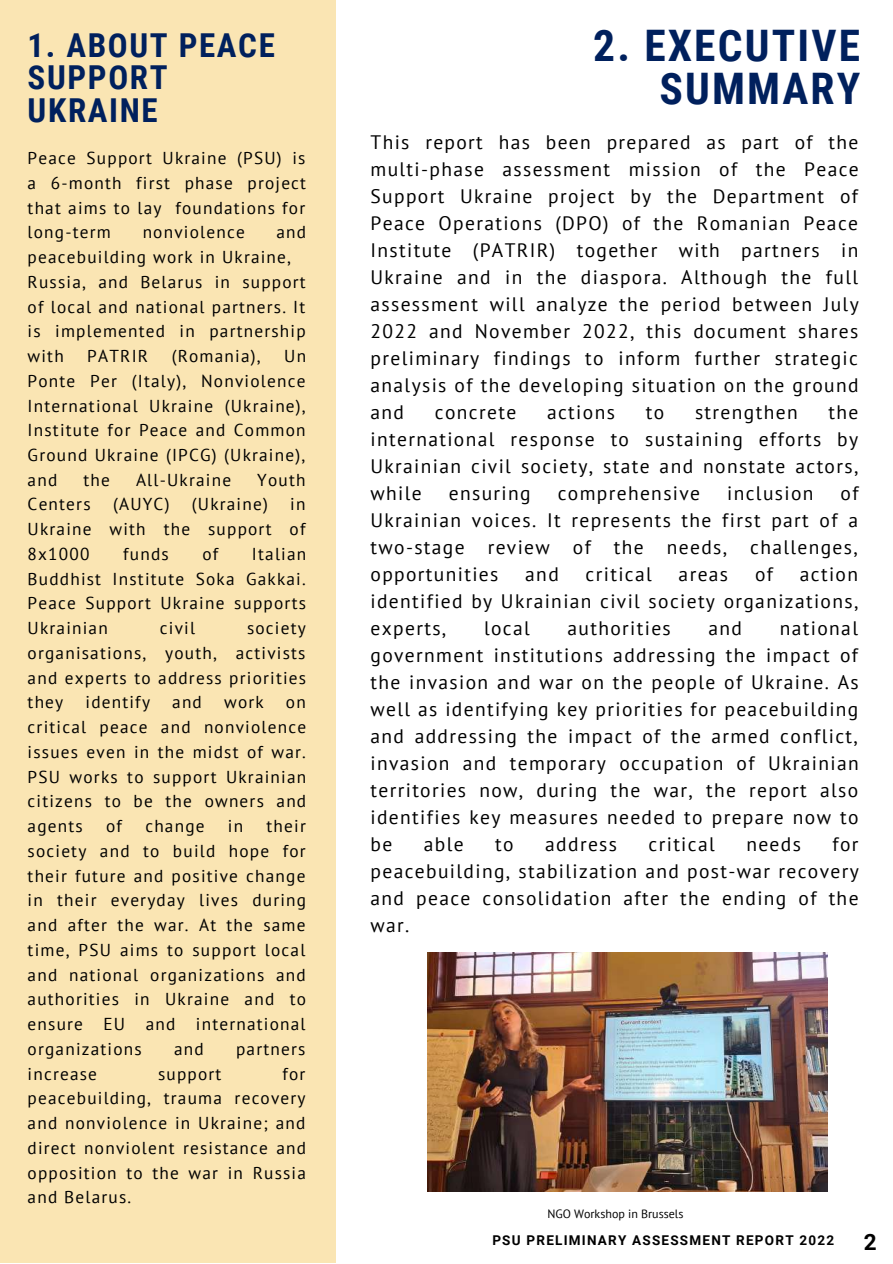
<style>
.page{position:relative;width:893px;height:1264px;background:#fff}
.page>*{position:absolute;margin:0;border:0;box-sizing:border-box;transform-origin:0 0}
.t1{font:700 43.5px/42.8px "Roboto Condensed";letter-spacing:.05em;color:#00205d;text-align:right}
.t2{font:700 33px/32.5px "Roboto Condensed";letter-spacing:.05em;color:#00205d}
.t3{font:700 22.5px "Roboto";color:#000}
.t4{font:19.5px/27px "PT Sans";letter-spacing:.07em;color:#000;text-align:justify}
.t5{font:17.25px/24.8px "PT Sans";letter-spacing:.07em;color:#000;text-align:justify}
.t6{font:700 13.5px "Roboto";letter-spacing:.09em;color:#000}
.t7{font:12px "PT Sans";color:#000}
</style>
<div class="page">
<div style="left:0;top:0;width:335px;height:1262px;background:#fae5b3"></div>
<img style="left:427px;top:952px;width:400px;height:239px">
<h2 class="t2" style="left:28px;top:29px;width:249px">1. ABOUT PEACE<br>SUPPORT<br>UKRAINE</h2>
<p class="t5" style="left:28px;top:145px;width:280px">Peace Support Ukraine (PSU) is a 6-month first phase project that aims to lay foundations for long-term</p>
<p class="t5" style="left:143px;top:219px;width:104px">nonviolence</p>
<p class="t5" style="left:28px;top:219px;width:280px;text-align:left;text-indent:249px">and peacebuilding work in Ukraine,<br>Russia, and Belarus in support of local and national partners. It is implemented in partnership with</p>
<p class="t5" style="left:87px;top:343px;width:62px">PATRIR</p>
<p class="t5" style="left:172px;top:343px;width:90px">(Romania),</p>
<p class="t5" style="left:28px;top:343px;width:280px;text-indent:256px">Un Ponte Per (Italy), Nonviolence International Ukraine (Ukraine), Institute for Peace and Common Ground Ukraine (IPCG) (Ukraine), and</p>
<p class="t5" style="left:83px;top:467px;width:28px">the</p>
<p class="t5" style="left:136px;top:467px;width:97px">All-Ukraine</p>
<p class="t5" style="left:257px;top:467px;width:50px">Youth</p>
<p class="t5" style="left:28px;top:491px;width:64px">Centers</p>
<p class="t5" style="left:113px;top:491px;width:58px">(AUYC)</p>
<p class="t5" style="left:192px;top:491px;width:77px">(Ukraine)</p>
<p class="t5" style="left:28px;top:491px;width:279px;text-indent:263px">in Ukraine with the support of 8x1000</p>
<p class="t5" style="left:28px;top:541px;width:280px;text-indent:224px">Italian Buddhist Institute Soka Gakkai.<br>Peace Support Ukraine supports Ukrainian</p>
<p class="t5" style="left:123px;top:541px;width:47px">funds</p>
<p class="t5" style="left:202px;top:541px;width:17px">of</p>
<p class="t5" style="left:28px;top:615px;width:280px;text-indent:219px">society organisations, youth, activists and experts to address priorities they</p>
<p class="t5" style="left:160px;top:615px;width:37px">civil</p>
<p class="t5" style="left:85px;top:689px;width:66px">identify</p>
<p class="t5" style="left:172px;top:689px;width:31px">and</p>
<p class="t5" style="left:224px;top:689px;width:41px">work</p>
<p class="t5" style="left:28px;top:689px;width:280px;text-indent:258px">on critical peace and nonviolence issues even in the midst of war.<br>PSU works to support Ukrainian citizens to be the owners and agents</p>
<p class="t5" style="left:28px;top:813px;width:280px;text-indent:239px">their society and to build hope for their future and positive change in their everyday lives during and after the war. At the same time, PSU aims to support local and national organizations and authorities in Ukraine and to ensure EU and international organizations</p>
<p class="t5" style="left:106px;top:813px;width:17px">of</p>
<p class="t5" style="left:145px;top:813px;width:61px">change</p>
<p class="t5" style="left:228px;top:813px;width:17px">in</p>
<p class="t5" style="left:174px;top:1036px;width:31px">and</p>
<p class="t5" style="left:236px;top:1036px;width:71px">partners</p>
<p class="t5" style="left:28px;top:1060px;width:71px">increase</p>
<p class="t5" style="left:158px;top:1060px;width:65px">support</p>
<p class="t5" style="left:28px;top:1060px;width:280px;text-indent:255px">for peacebuilding, trauma recovery and nonviolence in Ukraine; and direct nonviolent resistance and opposition to the war in Russia and Belarus.</p>
<h1 class="t1" style="left:593px;top:25px;width:268px">2. EXECUTIVE<br>SUMMARY</h1>
<p class="t4" style="left:370px;top:128px;width:489px">This report has been prepared as part of the multi-phase assessment mission of the Peace Support Ukraine project by the Department of Peace Operations (DPO) of the Romanian Peace Institute (PATRIR) together with partners in Ukraine and in the diaspora. Although the full assessment will analyze the period between July 2022 and November 2022, this document shares preliminary findings to inform further strategic analysis of the developing situation on the ground and</p>
<p class="t4" style="left:435px;top:398px;width:83px">concrete</p>
<p class="t4" style="left:547px;top:398px;width:69px">actions</p>
<p class="t4" style="left:645px;top:398px;width:20px">to</p>
<p class="t4" style="left:695px;top:398px;width:104px">strengthen</p>
<p class="t4" style="left:370px;top:398px;width:489px;text-indent:458px">the international response to sustaining efforts by Ukrainian civil society, state and nonstate actors, while</p>
<p class="t4" style="left:449px;top:479px;width:83px">ensuring</p>
<p class="t4" style="left:557px;top:479px;width:144px">comprehensive</p>
<p class="t4" style="left:727px;top:479px;width:88px">inclusion</p>
<p class="t4" style="left:370px;top:479px;width:489px;text-indent:470px">of Ukrainian voices. It represents the first part of a two-stage review of the needs, challenges, opportunities</p>
<p class="t4" style="left:370px;top:560px;width:489px;text-indent:429px">action identified by Ukrainian civil society organizations, experts,</p>
<p class="t4" style="left:525px;top:560px;width:35px">and</p>
<p class="t4" style="left:585px;top:560px;width:68px">critical</p>
<p class="t4" style="left:678px;top:560px;width:51px">areas</p>
<p class="t4" style="left:755px;top:560px;width:20px">of</p>
<p class="t4" style="left:370px;top:614px;width:489px;text-indent:409px">national government institutions addressing the impact of the invasion and war on the people of Ukraine. As well as identifying key priorities for peacebuilding and addressing the impact of the armed conflict, invasion and temporary occupation of Ukrainian territories now, during the war, the report also identifies key measures needed to prepare now to be</p>
<p class="t4" style="left:484px;top:614px;width:47px">local</p>
<p class="t4" style="left:567px;top:614px;width:105px">authorities</p>
<p class="t4" style="left:708px;top:614px;width:35px">and</p>
<p class="t4" style="left:424px;top:830px;width:41px">able</p>
<p class="t4" style="left:495px;top:830px;width:20px">to</p>
<p class="t4" style="left:545px;top:830px;width:73px">address</p>
<p class="t4" style="left:648px;top:830px;width:68px">critical</p>
<p class="t4" style="left:746px;top:830px;width:56px">needs</p>
<p class="t4" style="left:370px;top:830px;width:489px;text-indent:462px">for peacebuilding, stabilization and post-war recovery and peace consolidation after the ending of the war.</p>
<p class="t7" style="left:547px;top:1205px;width:137px">NGO Workshop in Brussels</p>
<p class="t6" style="left:492px;top:1232px;width:343px">PSU PRELIMINARY ASSESSMENT REPORT 2022</p>
<p class="t3" style="left:863px;top:1229px;width:14px">2</p>
</div>
